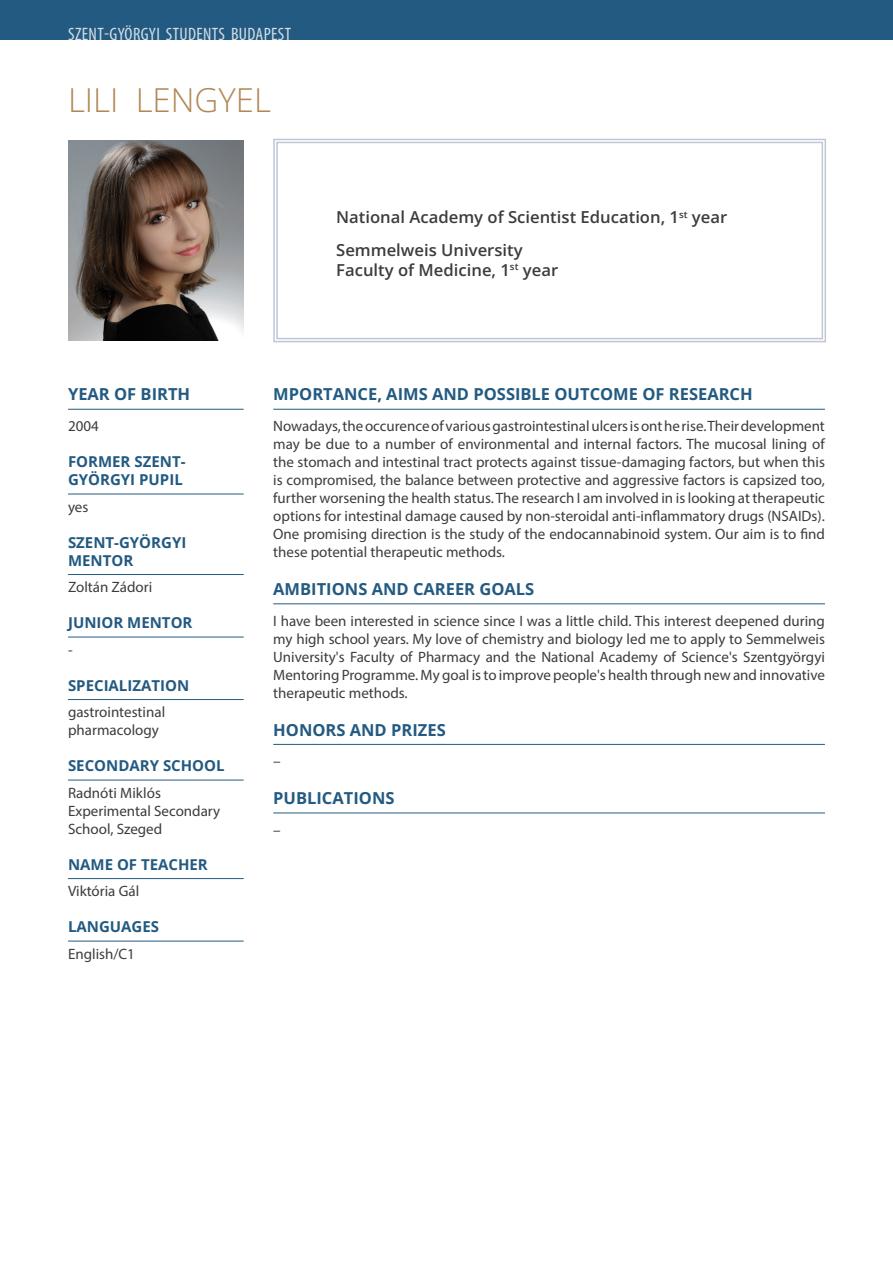
<style>
.page{position:relative;width:893px;height:1263px;background:#fff}
.page>*{position:absolute;margin:0;border:0;box-sizing:border-box;transform-origin:0 0}
.t1{font:33px "Open Sans";color:#b28755}
.t2{font:condensed 18px "Myriad Pro";letter-spacing:.02em;color:#fff}
.t3{font:700 16.5px "Open Sans";color:#235a81}
.t4{font:600 16.5px/32.5px "Open Sans";color:#3c3c3b}
.t5{font:15px/18px "Myriad Pro";color:#3c3c3b}
.t6{font:700 15px/18px "Open Sans";color:#235a81}
</style>
<div class="page">
<div style="left:0;top:0;width:893px;height:40px;background:#235a81"></div>
<svg style="left:273px;top:138px;width:553px;height:205px"></svg>
<div style="left:276px;top:142px;width:547px;height:197px;border:1px solid #c1c6d6"></div>
<hr style="left:68px;top:409px;width:176px;height:1px;background:#235a81">
<hr style="left:68px;top:494px;width:176px;height:1px;background:#235a81">
<hr style="left:68px;top:574px;width:176px;height:1px;background:#235a81">
<hr style="left:68px;top:637px;width:176px;height:1px;background:#235a81">
<hr style="left:68px;top:699px;width:176px;height:1px;background:#235a81">
<hr style="left:68px;top:780px;width:176px;height:1px;background:#235a81">
<hr style="left:68px;top:878px;width:176px;height:1px;background:#235a81">
<hr style="left:68px;top:941px;width:176px;height:1px;background:#235a81">
<img style="left:68px;top:141px;width:176px;height:199px">
<hr style="left:273px;top:409px;width:552px;height:1px;background:#235a81">
<hr style="left:273px;top:603px;width:552px;height:1px;background:#235a81">
<hr style="left:273px;top:744px;width:552px;height:1px;background:#235a81">
<hr style="left:273px;top:812px;width:552px;height:1px;background:#235a81">
<p class="t2" style="left:68px;top:23px;width:224px">SZENT-GYÖRGYI STUDENTS BUDAPEST</p>
<h1 class="t1" style="left:68px;top:77px;width:205px">LILI LENGYEL</h1>
<p class="t4" style="left:336px;top:200px;width:393px">National Academy of Scientist Education, 1<sup>st</sup> year<br>Semmelweis University</p>
<p class="t4" style="left:336px;top:253px;width:224px">Faculty of Medicine, 1<sup>st</sup> year</p>
<p class="t3" style="left:68px;top:383px;width:124px">YEAR OF BIRTH</p>
<p class="t5" style="left:68px;top:417px;width:32px">2004</p>
<p class="t6" style="left:68px;top:452px;width:119px">FORMER SZENT-<br>GYÖRGYI PUPIL</p>
<p class="t5" style="left:68px;top:497px;width:22px">yes</p>
<p class="t6" style="left:68px;top:533px;width:120px">SZENT-GYÖRGYI<br>MENTOR</p>
<p class="t5" style="left:68px;top:578px;width:86px">Zoltán Zádori</p>
<p class="t6" style="left:68px;top:613px;width:126px">JUNIOR MENTOR</p>
<p class="t5" style="left:68px;top:640px;width:6px">-</p>
<p class="t6" style="left:68px;top:676px;width:123px">SPECIALIZATION</p>
<p class="t5" style="left:68px;top:703px;width:99px">gastrointestinal pharmacology</p>
<p class="t6" style="left:68px;top:756px;width:158px">SECONDARY SCHOOL</p>
<p class="t5" style="left:68px;top:783px;width:154px">Radnóti Miklós<br>Experimental Secondary<br>School, Szeged</p>
<p class="t6" style="left:68px;top:855px;width:141px">NAME OF TEACHER</p>
<p class="t5" style="left:68px;top:882px;width:73px">Viktória Gál</p>
<p class="t6" style="left:68px;top:917px;width:93px">LANGUAGES</p>
<p class="t5" style="left:68px;top:944px;width:68px">English/C1</p>
<p class="t3" style="left:273px;top:383px;width:481px">MPORTANCE, AIMS AND POSSIBLE OUTCOME OF RESEARCH</p>
<p class="t5" style="left:273px;top:417px;width:553px;text-align:justify">Nowadays, the occurence of various gastrointestinal ulcers is ont he rise. Their development may be due to a number of environmental and internal factors. The mucosal lining of the stomach and intestinal tract protects against tissue-damaging factors, but when this is compromised, the balance between protective and aggressive factors is capsized too, further worsening the health status. The research I am involved in is looking at therapeutic options for intestinal damage caused by non-steroidal anti-inflammatory drugs (NSAIDs).<br>One promising direction is the study of the endocannabinoid system. Our aim is to find these potential therapeutic methods.</p>
<p class="t3" style="left:273px;top:578px;width:263px">AMBITIONS AND CAREER GOALS</p>
<p class="t5" style="left:273px;top:611px;width:553px;text-align:justify">I have been interested in science since I was a little child. This interest deepened during my high school years. My love of chemistry and biology led me to apply to Semmelweis University's Faculty of Pharmacy and the National Academy of Science's Szentgyörgyi Mentoring Programme. My goal is to improve people's health through new and innovative therapeutic methods.</p>
<p class="t3" style="left:273px;top:718px;width:174px">HONORS AND PRIZES</p>
<p class="t5" style="left:273px;top:752px;width:9px">–</p>
<p class="t3" style="left:273px;top:787px;width:123px">PUBLICATIONS</p>
<p class="t5" style="left:273px;top:820px;width:9px">–</p>
</div>
